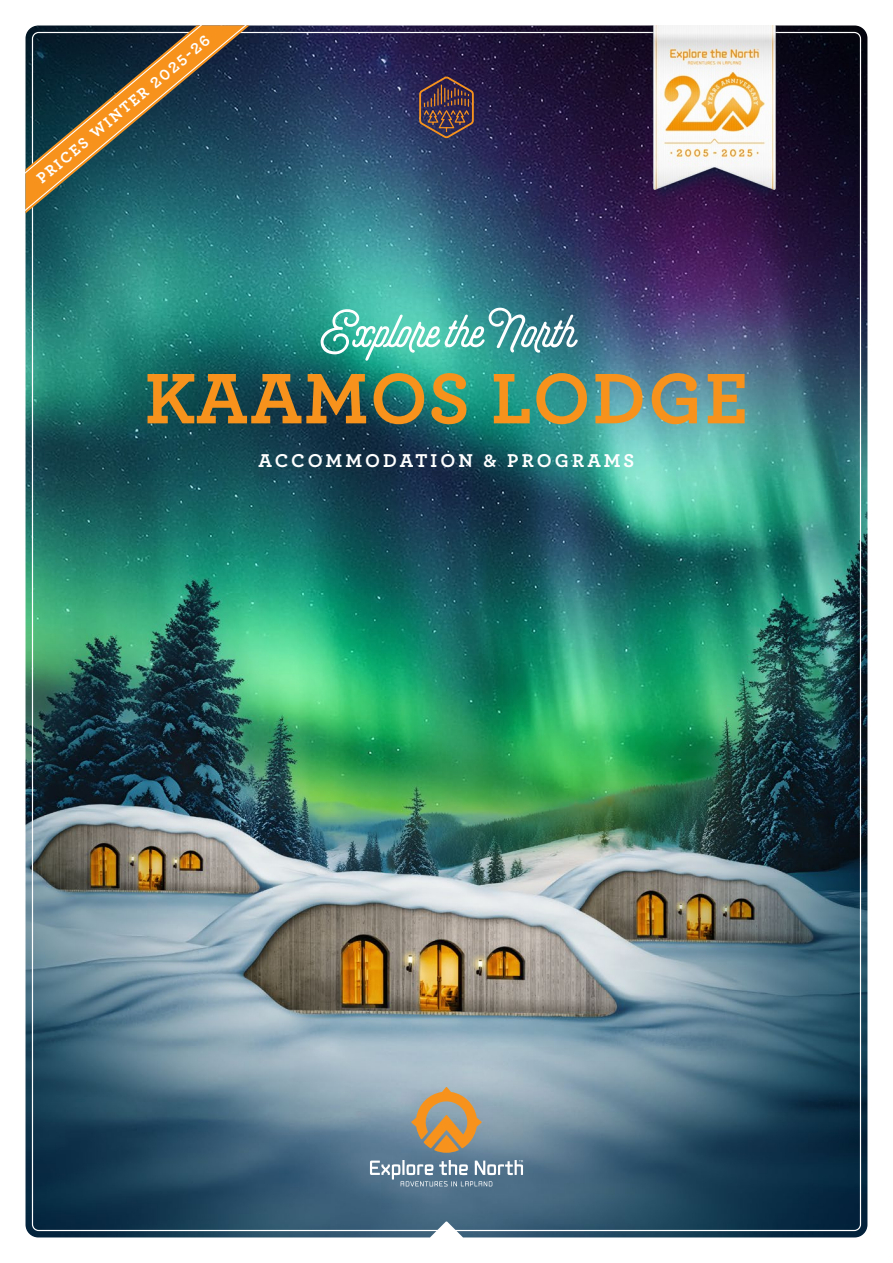
<style>
.page{position:relative;width:893px;height:1263px;background:#fff}
.page>*{position:absolute;margin:0;border:0;box-sizing:border-box;transform-origin:0 0}
.t1{font:700 75px "Archer";letter-spacing:.02em;color:#f7931d}
.t2{font:900 52.5px "Selfie";color:#fff}
.t3{font:700 19.5px "Archer";letter-spacing:.15em;color:#fff}
.t4{font:700 15.75px "Archer";color:#fff}
</style>
<div class="page">
<img style="left:26px;top:26px;width:841px;height:1211px">
<svg style="left:411px;top:1087px;width:71px;height:66px;background:#b59971"></svg>
<svg style="left:370px;top:1160px;width:153px;height:26px;background:#7c95a8"></svg>
<svg style="left:419px;top:77px;width:55px;height:61px;background:#573d47"></svg>
<svg style="left:430px;top:1221px;width:33px;height:17px"></svg>
<svg style="left:26px;top:26px;width:241px;height:211px;background:#3e544e"></svg>
<img style="left:619px;top:26px;width:191px;height:220px">
<p class="t4" style="left:31px;top:171px;width:222px;rotate:-40deg">PRICES WINTER 2025-26</p>
<p class="t2" style="left:317px;top:298px;width:260px">Explore the North</p>
<p class="t1" style="left:145px;top:339px;width:605px">KAAMOS LODGE</p>
<p class="t3" style="left:259px;top:445px;width:377px">ACCOMMODATION &amp; PROGRAMS</p>
</div>
